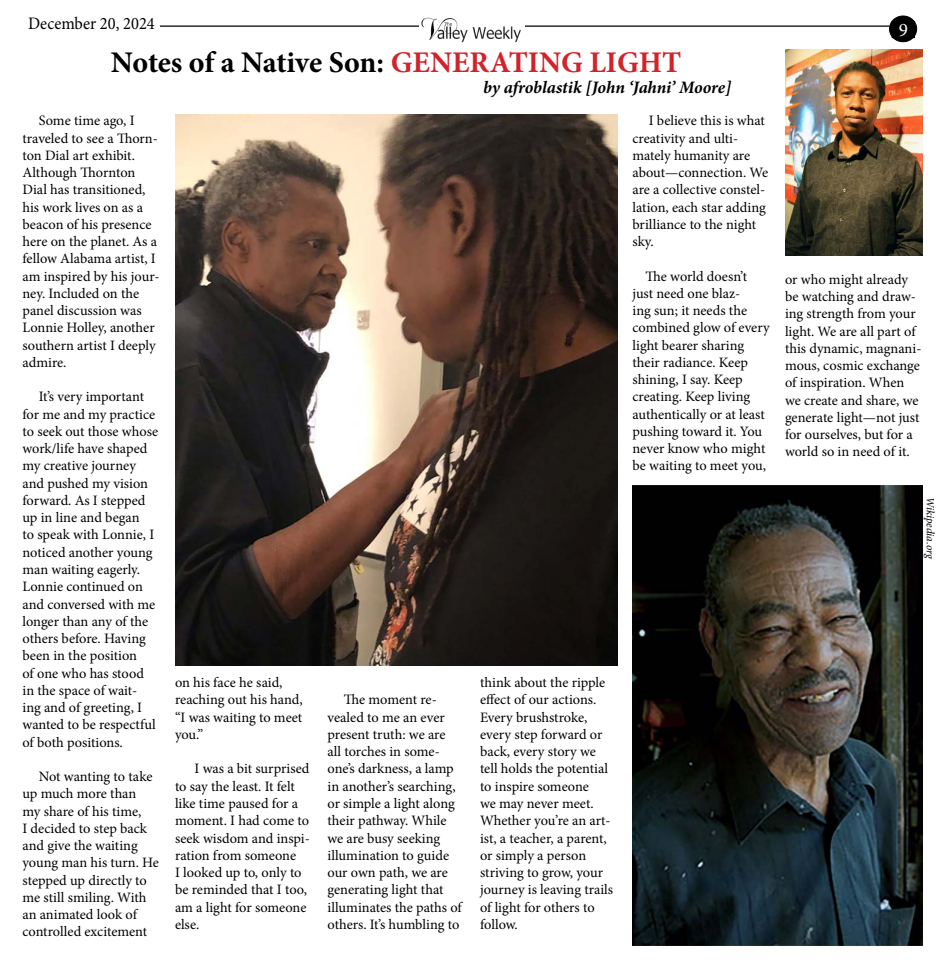
<style>
.page{position:relative;width:945px;height:968px;background:#fff}
.page>*{position:absolute;margin:0;border:0;box-sizing:border-box;transform-origin:0 0}
.t1{font:700 30px "Minion Pro";color:#000}
.t2{font:19.12px "Minion Pro";color:#fff}
.t3{font:italic 700 17.5px "Minion Pro";letter-spacing:-.005em;color:#000}
.t4{font:17.5px "Minion Pro";color:#000;scale:.94 1}
.t5{font:14.38px/17.2px "Minion Pro";letter-spacing:-.005em;color:#000}
.t6{font:italic 11.25px "Minion Pro";letter-spacing:-.01em;color:#000}
.s1{color:#d2232a}
</style>
<div class="page">
<hr style="left:160px;top:26px;width:729px;height:1px;background:#000">
<div style="left:890px;top:16px;width:27px;height:26px;background:#000;border-radius:50%"></div>
<div style="left:889px;top:16px;width:28px;height:26px;border:1px solid #000;border-radius:50%"></div>
<img style="left:420px;top:17px;width:105px;height:26px">
<img style="left:175px;top:115px;width:442px;height:550px">
<img style="left:785px;top:50px;width:137px;height:206px">
<img style="left:632px;top:485px;width:290px;height:460px">
<p class="t4" style="left:28px;top:11px;width:136px">December 20, 2024</p>
<h1 class="t1" style="left:111px;top:41px;width:572px">Notes of a Native Son: <span class="s1">GENERATING LIGHT</span></h1>
<p class="t3" style="left:483px;top:75px;width:250px">by afroblastik [John ‘Jahni’ Moore]</p>
<p class="t5" style="left:22px;top:112px;width:139px;text-indent:16px">Some time ago, I traveled to see a Thorn&shy;ton Dial art exhibit.<br>Although Thornton<br>Dial has transitioned, his work lives on as a beacon of his presence here on the planet. As a fellow Alabama artist, I am inspired by his jour&shy;ney. Included on the panel discussion was<br>Lonnie Holley, another southern artist I deeply admire.</p>
<p class="t5" style="left:22px;top:388px;width:137px;text-indent:16px">It’s very important for me and my practice to seek out those whose work/life have shaped my creative journey and pushed my vision forward. As I stepped up in line and began<br>to speak with Lonnie, I noticed another young man waiting eagerly.<br>Lonnie continued on and conversed with me longer than any of the others before. Having been in the position<br>of one who has stood in the space of wait&shy;ing and of greeting, I wanted to be respectful of both positions.</p>
<p class="t5" style="left:22px;top:768px;width:138px;text-indent:16px">Not wanting to take up much more than<br>my share of his time,<br>I decided to step back and give the waiting young man his turn. He stepped up directly to me still smiling. With an animated look of controlled excitement</p>
<h2 class="t2" style="left:899px;top:17px;width:11px">9</h2>
<p class="t5" style="left:633px;top:112px;width:137px;text-indent:16px">I believe this is what creativity and ulti&shy;mately humanity are about—connection. We are a collective constel&shy;lation, each star adding brilliance to the night sky.</p>
<p class="t5" style="left:633px;top:267px;width:139px;text-indent:13px">The world doesn’t just need one blaz-<br>ing sun; it needs the combined glow of every light bearer sharing their radiance. Keep shining, I say. Keep creating. Keep living authentically or at least pushing toward it. You never know who might be waiting to meet you,</p>
<p class="t5" style="left:785px;top:270px;width:138px">or who might already be watching and draw&shy;ing strength from your light. We are all part of this dynamic, magnani&shy;mous, cosmic exchange of inspiration. When we create and share, we generate light—not just for ourselves, but for a world so in need of it.</p>
<p class="t6" style="left:938px;top:497px;width:64px;rotate:90deg">Wikipedia.org</p>
<p class="t5" style="left:175px;top:674px;width:129px">on his face he said, reaching out his hand, “I was waiting to meet you.”</p>
<p class="t5" style="left:175px;top:760px;width:136px;text-indent:20px">I was a bit surprised to say the least. It felt like time paused for a moment. I had come to seek wisdom and inspi&shy;ration from someone<br>I looked up to, only to be reminded that I too, am a light for someone else.</p>
<p class="t5" style="left:480px;top:674px;width:135px">think about the ripple effect of our actions.<br>Every brushstroke, every step forward or back, every story we tell holds the potential to inspire someone<br>we may never meet.<br>Whether you’re an art&shy;ist, a teacher, a parent, or simply a person striving to grow, your journey is leaving trails of light for others to follow.</p>
<p class="t5" style="left:328px;top:691px;width:136px;text-indent:16px">The moment re&shy;vealed to me an ever present truth: we are all torches in some&shy;one’s darkness, a lamp in another’s searching, or simple a light along their pathway. While we are busy seeking illumination to guide our own path, we are generating light that illuminates the paths of others. It’s humbling to</p>
</div>
